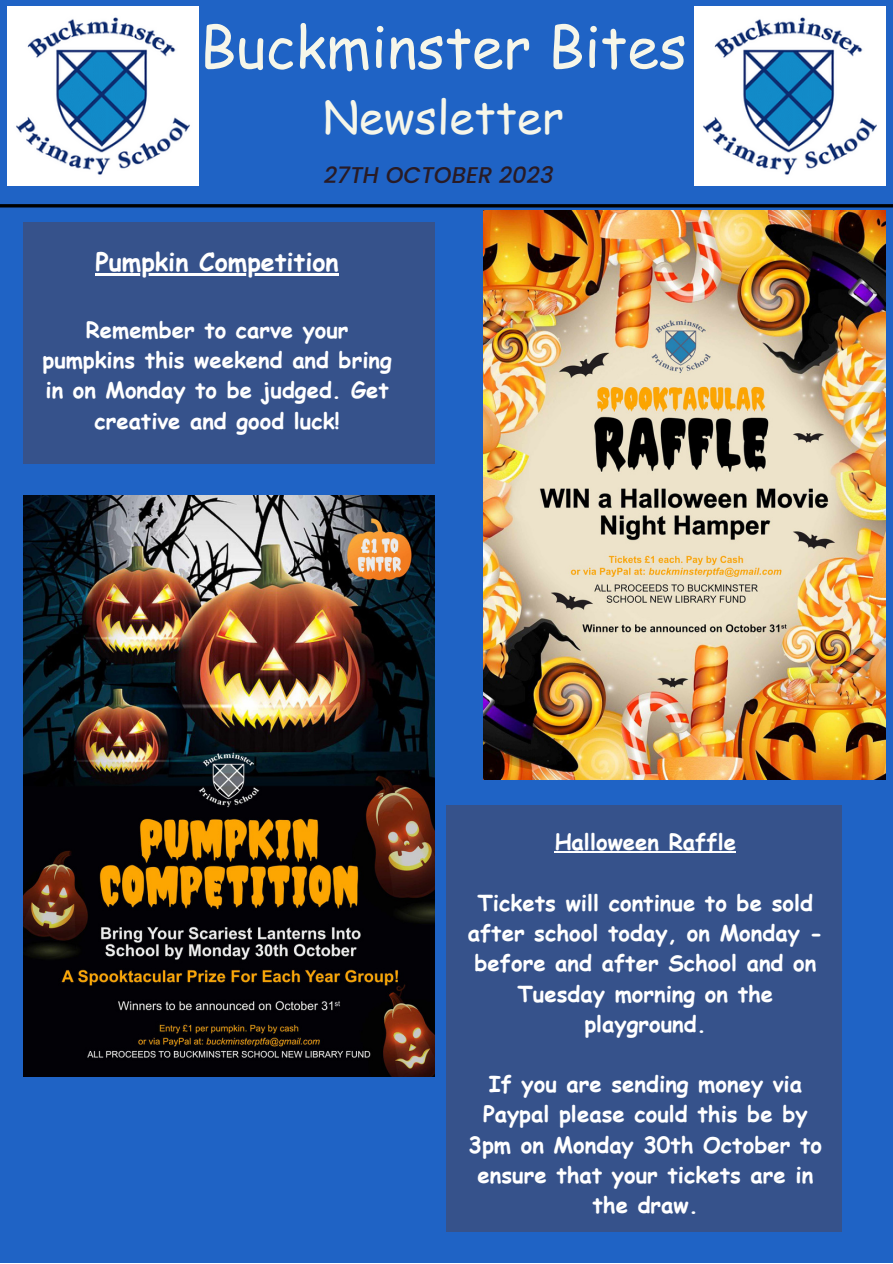
<style>
.page{position:relative;width:893px;height:1264px;background:#fff}
.page>*{position:absolute;margin:0;border:0;box-sizing:border-box;transform-origin:0 0}
.t1{font:57.3px "Comic Sans MS";color:#f6f6e9}
.t2{font:45.3px "Comic Sans MS";color:#f6f6e9}
.t3{font:700 25.05px "Comic Sans MS";color:#fff}
.t4{font:italic 500 22.8px "Poppins";color:#291b25}
.t5{font:700 22.05px/30.2px "Comic Sans MS";color:#fff;text-align:center}
</style>
<div class="page">
<div style="left:0;top:0;width:892px;height:1262px;background:#1f63c5"></div>
<img style="left:7px;top:6px;width:191px;height:179px">
<hr style="left:0;top:204px;width:892px;height:3px;background:#000">
<img style="left:694px;top:6px;width:191px;height:179px">
<img style="left:23px;top:495px;width:412px;height:581px">
<img style="left:483px;top:211px;width:402px;height:568px">
<div style="left:23px;top:222px;width:411px;height:241px;background:#36528b"></div>
<div style="left:446px;top:805px;width:395px;height:426px;background:#36528b"></div>
<hr style="left:554px;top:851px;width:182px;height:1px;background:#fff">
<hr style="left:96px;top:273px;width:243px;height:3px;background:#fff">
<p class="t1" style="left:200px;top:5px;width:488px">Buckminster Bites</p>
<p class="t2" style="left:323px;top:84px;width:242px">Newsletter</p>
<p class="t4" style="left:324px;top:159px;width:231px">27TH OCTOBER 2023</p>
<p class="t3" style="left:96px;top:244px;width:244px">Pumpkin Competition</p>
<p class="t5" style="left:43px;top:313px;width:350px">Remember to carve your pumpkins this weekend and bring in on Monday to be judged. Get creative and good luck!</p>
<p class="t5" style="left:554px;top:826px;width:183px">Halloween Raffle</p>
<p class="t5" style="left:467px;top:886px;width:357px">Tickets will continue to be sold after school today, on Monday - before and after School and on<br>Tuesday morning on the playground.</p>
<p class="t5" style="left:468px;top:1068px;width:355px">If you are sending money via<br>Paypal please could this be by<br>3pm on Monday 30th October to ensure that your tickets are in the draw.</p>
</div>
